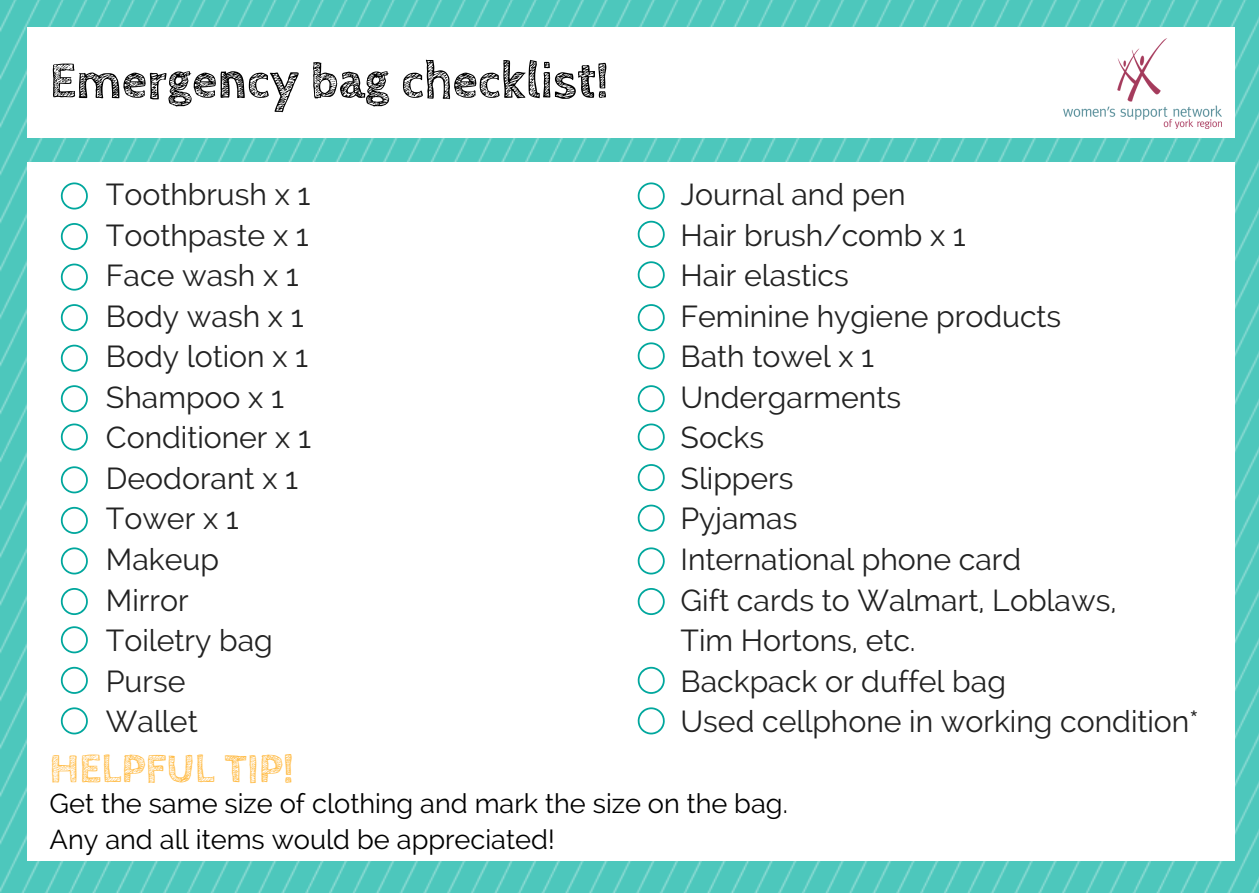
<style>
.page{position:relative;width:1259px;height:893px;background:#fff}
.page>*{position:absolute;margin:0;border:0;box-sizing:border-box;transform-origin:0 0}
.t1{font:700 51.3px "Cabin Sketch";color:#000}
.t2{font:700 42.3px "Cabin Sketch";color:#ffbd4a}
.t3{font:30.3px/40.5px "Raleway";color:#222}
.t4{font:27.3px/36px "Raleway";color:#000}
</style>
<div class="page">
<img style="left:0;top:0;width:1259px;height:893px">
<div style="left:27px;top:162px;width:1207px;height:699px;background:#fff"></div>
<div style="left:27px;top:27px;width:1207px;height:110px;background:#fff"></div>
<img style="left:1063px;top:38px;width:158px;height:90px">
<svg style="left:61px;top:182px;width:27px;height:27px"></svg>
<svg style="left:61px;top:223px;width:27px;height:27px"></svg>
<svg style="left:61px;top:264px;width:27px;height:27px"></svg>
<svg style="left:61px;top:304px;width:27px;height:27px"></svg>
<svg style="left:61px;top:345px;width:27px;height:27px"></svg>
<svg style="left:61px;top:385px;width:27px;height:27px"></svg>
<svg style="left:61px;top:424px;width:27px;height:27px"></svg>
<svg style="left:61px;top:466px;width:27px;height:27px"></svg>
<svg style="left:61px;top:507px;width:27px;height:27px"></svg>
<svg style="left:61px;top:547px;width:27px;height:27px"></svg>
<svg style="left:61px;top:588px;width:27px;height:27px"></svg>
<svg style="left:61px;top:626px;width:27px;height:27px"></svg>
<svg style="left:61px;top:667px;width:27px;height:27px"></svg>
<svg style="left:61px;top:707px;width:27px;height:27px"></svg>
<svg style="left:638px;top:182px;width:27px;height:27px"></svg>
<svg style="left:638px;top:221px;width:27px;height:27px"></svg>
<svg style="left:638px;top:261px;width:27px;height:27px"></svg>
<svg style="left:638px;top:304px;width:27px;height:27px"></svg>
<svg style="left:638px;top:342px;width:27px;height:27px"></svg>
<svg style="left:638px;top:385px;width:27px;height:27px"></svg>
<svg style="left:638px;top:424px;width:27px;height:27px"></svg>
<svg style="left:638px;top:464px;width:27px;height:27px"></svg>
<svg style="left:638px;top:505px;width:27px;height:27px"></svg>
<svg style="left:638px;top:547px;width:27px;height:27px"></svg>
<svg style="left:638px;top:588px;width:27px;height:27px"></svg>
<svg style="left:638px;top:667px;width:27px;height:27px"></svg>
<svg style="left:638px;top:707px;width:27px;height:27px"></svg>
<h1 class="t1" style="left:50px;top:52px;width:561px">Emergency bag checklist!</h1>
<p class="t3" style="left:106px;top:174px;width:207px">Toothbrush x 1<br>Toothpaste x 1<br>Face wash x 1<br>Body wash x 1<br>Body lotion x 1<br>Shampoo x 1<br>Conditioner x 1<br>Deodorant x 1<br>Tower x 1<br>Makeup<br>Mirror<br>Toiletry bag<br>Purse<br>Wallet</p>
<p class="t3" style="left:680px;top:174px;width:520px">Journal and pen<br>Hair brush/comb x 1<br>Hair elastics<br>Feminine hygiene products<br>Bath towel x 1<br>Undergarments<br>Socks<br>Slippers<br>Pyjamas<br>International phone card<br>Gift cards to Walmart, Loblaws,<br>Tim Hortons, etc.<br>Backpack or duffel bag<br>Used cellphone in working condition*</p>
<h2 class="t2" style="left:50px;top:745px;width:245px">HELPFUL TIP!</h2>
<p class="t4" style="left:50px;top:786px;width:739px">Get the same size of clothing and mark the size on the bag.<br>Any and all items would be appreciated!</p>
</div>
